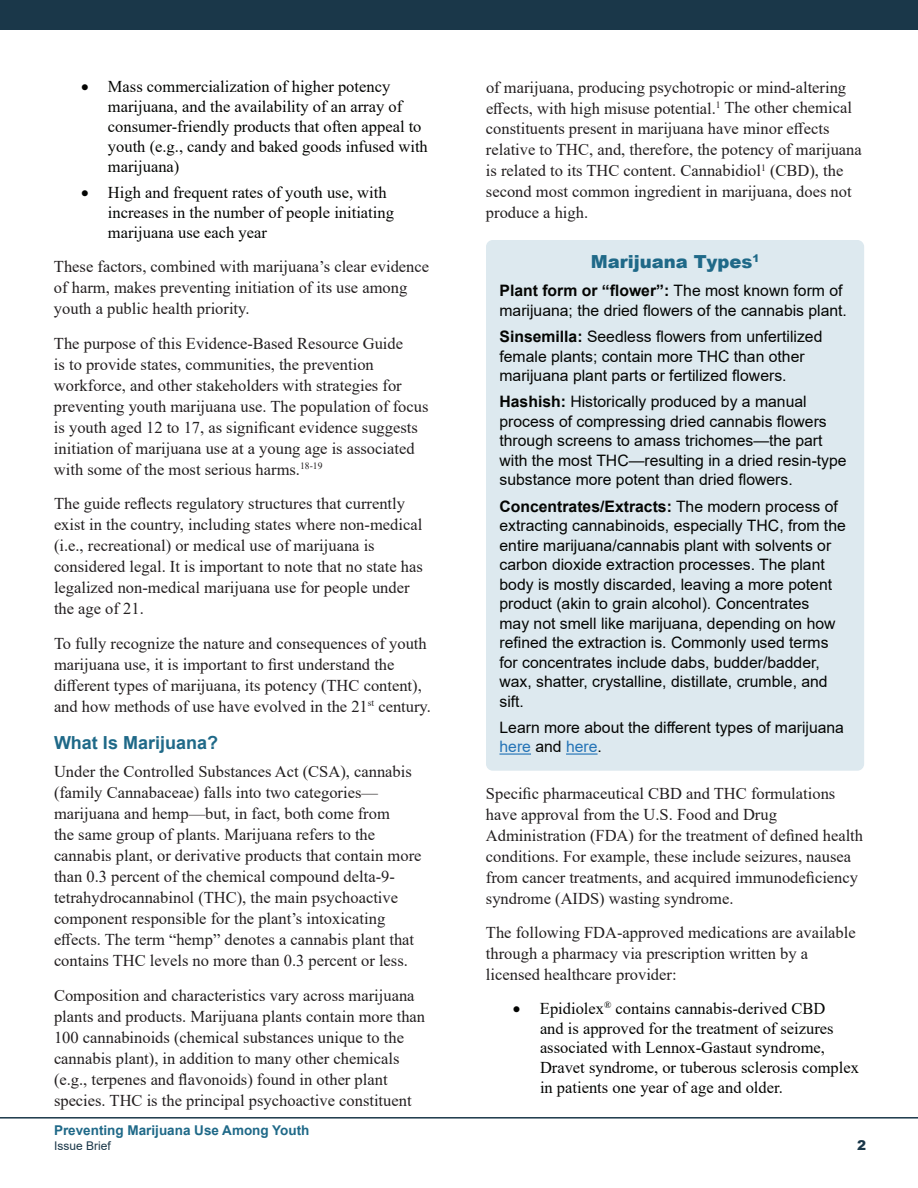
<style>
.page{position:relative;width:918px;height:1188px;background:#fff}
.page>*{position:absolute;margin:0;border:0;box-sizing:border-box;transform-origin:0 0}
.t1{font:700 18px "Arial";color:#1f6988}
.t2{font:900 18px "Arial";color:#1f6988}
.t3{font:16.5px/21px "Times New Roman";color:#231f20}
.t4{font:16.5px/19.8px "Times New Roman";color:#040503}
.t5{font:15.75px/19.5px "Arial";color:#040503}
.t6{font:700 13.5px "Arial";color:#1f6988}
.t7{font:900 13.5px "Arial";color:#1a3749}
.t8{font:12px "Arial";color:#1a3749}
.s1{font-weight:700}
.s2{color:#2574b7}
</style>
<div class="page">
<hr style="left:0;top:1117px;width:918px;height:2px;background:#1a3749">
<div style="left:0;top:0;width:918px;height:30px;background:#1a3749"></div>
<div style="left:486px;top:240px;width:378px;height:531px;background:#dde9ef;border-radius:7px"></div>
<hr style="left:500px;top:753px;width:31px;height:2px;background:#2574b7">
<hr style="left:566px;top:753px;width:32px;height:2px;background:#2574b7">
<p class="t4" style="left:108px;top:76px;width:321px;text-indent:-27px">• Mass commercialization of higher potency marijuana, and the availability of an array of consumer-friendly products that often appeal to youth (e.g., candy and baked goods infused with marijuana)</p>
<p class="t4" style="left:108px;top:182px;width:287px;text-indent:-27px">• High and frequent rates of youth use, with increases in the number of people initiating marijuana use each year</p>
<p class="t3" style="left:54px;top:256px;width:377px">These factors, combined with marijuana’s clear evidence of harm, makes preventing initiation of its use among youth a public health priority.</p>
<p class="t3" style="left:54px;top:332px;width:376px">The purpose of this Evidence-Based Resource Guide<br>is to provide states, communities, the prevention workforce, and other stakeholders with strategies for preventing youth marijuana use. The population of focus is youth aged 12 to 17, as significant evidence suggests initiation of marijuana use at a young age is associated with some of the most serious harms.<sup>18-19</sup></p>
<p class="t3" style="left:54px;top:493px;width:370px">The guide reflects regulatory structures that currently exist in the country, including states where non-medical (i.e., recreational) or medical use of marijuana is considered legal. It is important to note that no state has legalized non-medical marijuana use for people under the age of 21.</p>
<p class="t3" style="left:54px;top:632px;width:378px">To fully recognize the nature and consequences of youth marijuana use, it is important to first understand the different types of marijuana, its potency (THC content), and how methods of use have evolved in the 21<sup>st</sup> century.</p>
<h3 class="t1" style="left:54px;top:730px;width:166px">What Is Marijuana?</h3>
<p class="t3" style="left:54px;top:760px;width:369px">Under the Controlled Substances Act (CSA), cannabis (family Cannabaceae) falls into two categories— marijuana and hemp—but, in fact, both come from<br>the same group of plants. Marijuana refers to the cannabis plant, or derivative products that contain more than 0.3 percent of the chemical compound delta-9- tetrahydrocannabinol (THC), the main psychoactive component responsible for the plant’s intoxicating effects. The term “hemp” denotes a cannabis plant that contains THC levels no more than 0.3 percent or less.</p>
<p class="t3" style="left:54px;top:984px;width:373px">Composition and characteristics vary across marijuana plants and products. Marijuana plants contain more than 100 cannabinoids (chemical substances unique to the cannabis plant), in addition to many other chemicals (e.g., terpenes and flavonoids) found in other plant species. THC is the principal psychoactive constituent</p>
<p class="t6" style="left:54px;top:1121px;width:257px">Preventing Marijuana Use Among Youth</p>
<p class="t8" style="left:54px;top:1137px;width:58px">Issue Brief</p>
<p class="t3" style="left:486px;top:76px;width:377px">of marijuana, producing psychotropic or mind-altering effects, with high misuse potential.<sup>1</sup> The other chemical constituents present in marijuana have minor effects relative to THC, and, therefore, the potency of marijuana is related to its THC content. Cannabidiol<sup>1</sup> (CBD), the second most common ingredient in marijuana, does not produce a high.</p>
<h4 class="t2" style="left:591px;top:248px;width:170px">Marijuana Types<sup>1</sup></h4>
<p class="t5" style="left:500px;top:281px;width:349px"><span class="s1">Plant form or “flower”:</span> The most known form of marijuana; the dried flowers of the cannabis plant.</p>
<p class="t5" style="left:500px;top:327px;width:324px"><span class="s1">Sinsemilla:</span> Seedless flowers from unfertilized female plants; contain more THC than other marijuana plant parts or fertilized flowers.</p>
<p class="t5" style="left:500px;top:392px;width:349px"><span class="s1">Hashish:</span> Historically produced by a manual process of compressing dried cannabis flowers through screens to amass trichomes—the part with the most THC—resulting in a dried resin-type substance more potent than dried flowers.</p>
<p class="t5" style="left:500px;top:496px;width:348px"><span class="s1">Concentrates/Extracts:</span> The modern process of extracting cannabinoids, especially THC, from the entire marijuana/cannabis plant with solvents or carbon dioxide extraction processes. The plant body is mostly discarded, leaving a more potent product (akin to grain alcohol). Concentrates<br>may not smell like marijuana, depending on how refined the extraction is. Commonly used terms for concentrates include dabs, budder/badder, wax, shatter, crystalline, distillate, crumble, and sift.</p>
<p class="t5" style="left:500px;top:717px;width:346px">Learn more about the different types of marijuana <span class="s2">here</span> and <span class="s2">here</span>.</p>
<p class="t3" style="left:486px;top:782px;width:379px">Specific pharmaceutical CBD and THC formulations have approval from the U.S. Food and Drug Administration (FDA) for the treatment of defined health conditions. For example, these include seizures, nausea from cancer treatments, and acquired immunodeficiency syndrome (AIDS) wasting syndrome.</p>
<p class="t3" style="left:486px;top:922px;width:371px">The following FDA-approved medications are available through a pharmacy via prescription written by a licensed healthcare provider:</p>
<p class="t4" style="left:540px;top:998px;width:320px;text-indent:-27px">• Epidiolex<sup>®</sup> contains cannabis-derived CBD<br>and is approved for the treatment of seizures associated with Lennox-Gastaut syndrome, Dravet syndrome, or tuberous sclerosis complex in patients one year of age and older.</p>
<p class="t7" style="left:857px;top:1135px;width:11px">2</p>
</div>
